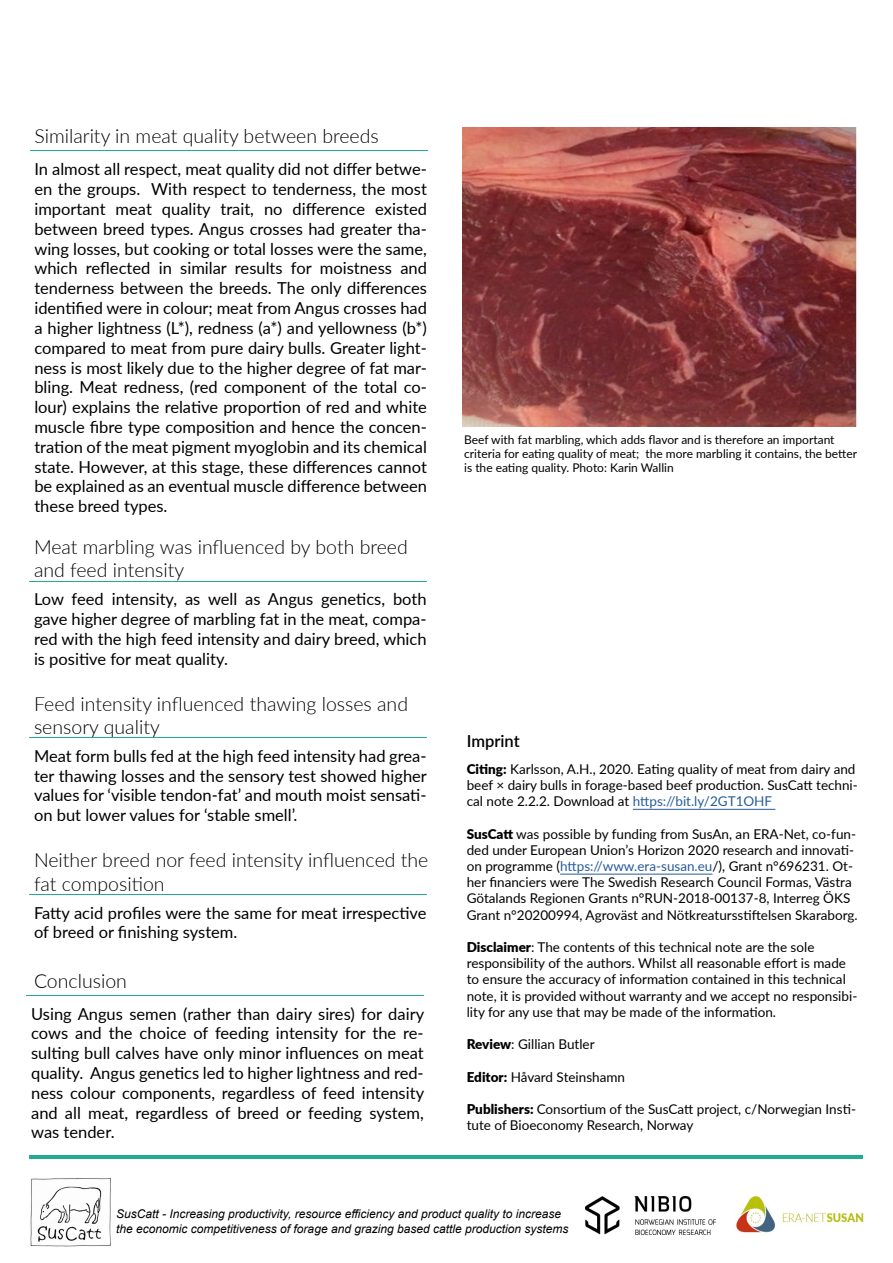
<style>
.page{position:relative;width:893px;height:1263px;background:#fff}
.page>*{position:absolute;margin:0;border:0;box-sizing:border-box;transform-origin:0 0}
.t1{font:300 19.5px/23.4px "Lato";color:#000}
.t2{font:16.5px/19.8px "Lato";color:#000;text-align:justify}
.t3{font:600 16.5px "Lato";color:#000}
.t4{font:13.5px/16.2px "Lato";color:#000}
.t5{font:12px/14.4px "Lato";color:#000}
.t6{font:italic 12px/14.4px "Arial";color:#000}
.s1{font-weight:900}
.s2{color:#275b9b}
</style>
<div class="page">
<hr style="left:633px;top:809px;width:142px;height:1px;background:#275b9b">
<hr style="left:560px;top:874px;width:152px;height:1px;background:#275b9b">
<img style="left:30px;top:1178px;width:81px;height:68px">
<hr style="left:29px;top:1155px;width:834px;height:4px;background:#23aa95">
<img style="left:736px;top:1196px;width:127px;height:37px">
<img style="left:586px;top:1196px;width:129px;height:38px">
<hr style="left:30px;top:151px;width:397px;height:1px;background:#23aa95">
<hr style="left:29px;top:581px;width:398px;height:1px;background:#23aa95">
<hr style="left:29px;top:737px;width:398px;height:1px;background:#23aa95">
<hr style="left:29px;top:894px;width:398px;height:1px;background:#23aa95">
<hr style="left:26px;top:995px;width:398px;height:1px;background:#23aa95">
<img style="left:463px;top:128px;width:395px;height:298px">
<p class="t1" style="left:34px;top:124px;width:346px">Similarity in meat quality between breeds</p>
<p class="t2" style="left:34px;top:159px;width:394px">In almost all respect, meat quality did not differ betwe&shy;en the groups. With respect to tenderness, the most important meat quality trait, no difference existed between breed types. Angus crosses had greater tha&shy;wing losses, but cooking or total losses were the same, which reflected in similar results for moistness and tenderness between the breeds. The only differences identified were in colour; meat from Angus crosses had a higher lightness (L*), redness (a*) and yellowness (b*) compared to meat from pure dairy bulls. Greater light&shy;ness is most likely due to the higher degree of fat mar&shy;bling. Meat redness, (red component of the total co&shy;lour) explains the relative proportion of red and white muscle fibre type composition and hence the concen&shy;tration of the meat pigment myoglobin and its chemical state. However, at this stage, these differences cannot be explained as an eventual muscle difference between these breed types.</p>
<p class="t1" style="left:34px;top:534px;width:375px">Meat marbling was influenced by both breed and feed intensity</p>
<p class="t2" style="left:34px;top:588px;width:394px">Low feed intensity, as well as Angus genetics, both gave higher degree of marbling fat in the meat, compa&shy;red with the high feed intensity and dairy breed, which is positive for meat quality.</p>
<p class="t1" style="left:34px;top:691px;width:376px">Feed intensity influenced thawing losses and sensory quality</p>
<p class="t2" style="left:34px;top:745px;width:394px">Meat form bulls fed at the high feed intensity had grea&shy;ter thawing losses and the sensory test showed higher values for ‘visible tendon-fat’ and mouth moist sensati&shy;on but lower values for ‘stable smell’.</p>
<p class="t1" style="left:34px;top:848px;width:396px">Neither breed nor feed intensity influenced the fat composition</p>
<p class="t2" style="left:34px;top:902px;width:394px">Fatty acid profiles were the same for meat irrespective of breed or finishing system.</p>
<p class="t1" style="left:34px;top:969px;width:95px">Conclusion</p>
<p class="t2" style="left:31px;top:1003px;width:394px">Using Angus semen (rather than dairy sires) for dairy cows and the choice of feeding intensity for the re&shy;sulting bull calves have only minor influences on meat quality. Angus genetics led to higher lightness and red&shy;ness colour components, regardless of feed intensity and all meat, regardless of breed or feeding system, was tender.</p>
<p class="t5" style="left:464px;top:431px;width:394px">Beef with fat marbling, which adds flavor and is therefore an important criteria for eating quality of meat; the more marbling it contains, the better is the eating quality. Photo: Karin Wallin</p>
<p class="t3" style="left:467px;top:729px;width:54px">Imprint</p>
<p class="t4" style="left:467px;top:760px;width:393px"><span class="s1">Citing:</span> Karlsson, A.H., 2020. Eating quality of meat from dairy and beef × dairy bulls in forage-based beef production. SusCatt techni&shy;cal note 2.2.2. Download at <span class="s2">https://bit.ly/2GT1OHF</span></p>
<p class="t4" style="left:467px;top:825px;width:392px"><span class="s1">SusCatt</span> was possible by funding from SusAn, an ERA-Net, co-fun&shy;ded under European Union’s Horizon 2020 research and innovati&shy;on programme (<span class="s2">https://www.era-susan.eu</span>/), Grant n°696231. Ot&shy;her financiers were The Swedish Research Council Formas, Västra Götalands Regionen Grants n°RUN-2018-00137-8, Interreg ÖKS Grant n°20200994, Agroväst and Nötkreatursstiftelsen Skaraborg.</p>
<p class="t4" style="left:467px;top:938px;width:392px"><span class="s1">Disclaimer</span>: The contents of this technical note are the sole responsibility of the authors. Whilst all reasonable effort is made to ensure the accuracy of information contained in this technical note, it is provided without warranty and we accept no responsibi&shy;lity for any use that may be made of the information.</p>
<p class="t4" style="left:467px;top:1035px;width:129px"><span class="s1">Review</span>: Gillian Butler</p>
<p class="t4" style="left:467px;top:1068px;width:160px"><span class="s1">Editor:</span> Håvard Steinshamn</p>
<p class="t4" style="left:467px;top:1100px;width:391px"><span class="s1">Publishers:</span> Consortium of the SusCatt project, c/Norwegian Insti&shy;tute of Bioeconomy Research, Norway</p>
<p class="t6" style="left:116px;top:1207px;width:454px">SusCatt - Increasing productivity, resource efficiency and product quality to increase the economic competitiveness of forage and grazing based cattle production systems</p>
</div>
